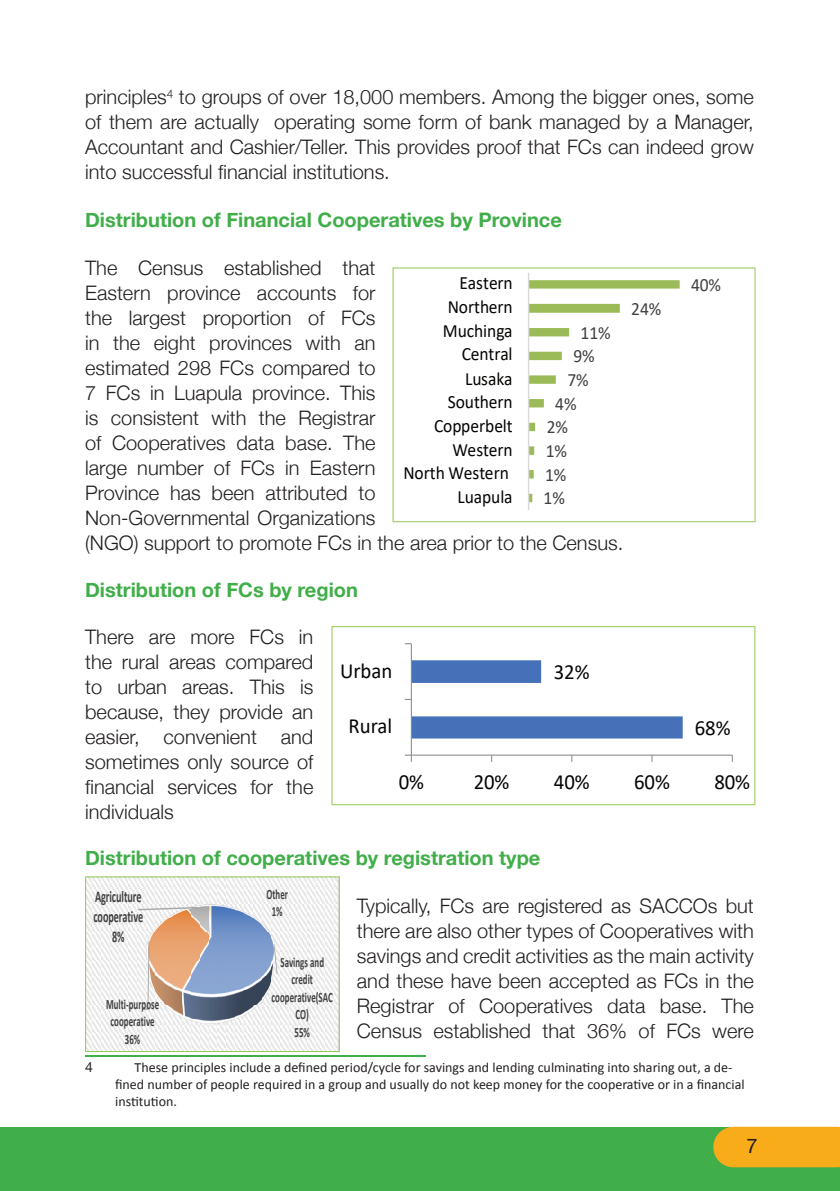
<style>
.page{position:relative;width:840px;height:1191px;background:#fff}
.page>*{position:absolute;margin:0;border:0;box-sizing:border-box;transform-origin:0 0}
.t1{font:21.6px "Calibri";letter-spacing:-.005em;color:#040503;scale:.96 1}
.t2{font:300 20px/25px "Helvetica Neue";color:#231f20;text-align:justify}
.t3{font:700 20px "Helvetica Neue";color:#40ae49}
.t4{font:20px "Helvetica Neue";color:#231f20}
.t5{font:18.8px "Calibri";letter-spacing:-.005em;color:#040503;scale:.93 1}
.t6{font:18.8px "Calibri";color:#404040;scale:.93 1}
.t7{font:700 16.4px/19.6px "Calibri";letter-spacing:-.005em;color:#404040;text-align:center;scale:.62 1}
.t8{font:700 14.2px/17.6px "Calibri";letter-spacing:.005em;color:#404040;text-align:center;scale:.62 1}
.t9{font:14px/16.8px "Calibri";color:#231f20}
.t10{font:14px "Helvetica Neue";color:#231f20}
</style>
<div class="page">
<div style="left:0;top:1127px;width:839px;height:64px;background:#40ae49"></div>
<div style="left:713px;top:1126px;width:126px;height:41px;background:#f9ac19"></div>
<svg style="left:85px;top:876px;width:254px;height:176px"></svg>
<hr style="left:85px;top:1055px;width:340px;height:1px;background:#40ae49">
<svg style="left:392px;top:267px;width:363px;height:255px"></svg>
<svg style="left:331px;top:626px;width:424px;height:179px"></svg>
<p class="t2" style="left:85px;top:83px;width:670px">principles<sup>4</sup> to groups of over 18,000 members. Among the bigger ones, some of them are actually operating some form of bank managed by a Manager, Accountant and Cashier/Teller. This provides proof that FCs can indeed grow into successful financial institutions.</p>
<p class="t3" style="left:85px;top:204px;width:478px">Distribution of Financial Cooperatives by Province</p>
<p class="t2" style="left:85px;top:254px;width:539px;text-align:left">The Census established that<br>Eastern province accounts for<br>the largest proportion of FCs<br>in the eight provinces with an<br>estimated 298 FCs compared to<br>7 FCs in Luapula province. This<br>is consistent with the Registrar<br>of Cooperatives data base. The<br>large number of FCs in Eastern<br>Province has been attributed to<br>Non-Governmental Organizations<br>(NGO) support to promote FCs in the area prior to the Census.</p>
<p class="t3" style="left:85px;top:574px;width:274px">Distribution of FCs by region</p>
<p class="t2" style="left:85px;top:623px;width:230px">There are more FCs in the rural areas compared to urban areas. This is because, they provide an easier, convenient and sometimes only source of financial services for the individuals</p>
<p class="t3" style="left:85px;top:842px;width:456px">Distribution of cooperatives by registration type</p>
<p class="t5" style="left:459px;top:270px;width:58px">Eastern</p>
<p class="t6" style="left:690px;top:271px;width:34px">40%</p>
<p class="t5" style="left:447px;top:294px;width:71px">Northern</p>
<p class="t6" style="left:631px;top:296px;width:34px">24%</p>
<p class="t5" style="left:442px;top:317px;width:76px">Muchinga</p>
<p class="t6" style="left:580px;top:319px;width:34px">11%</p>
<p class="t5" style="left:461px;top:341px;width:56px">Central</p>
<p class="t6" style="left:573px;top:343px;width:24px">9%</p>
<p class="t5" style="left:465px;top:365px;width:53px">Lusaka</p>
<p class="t6" style="left:567px;top:367px;width:24px">7%</p>
<p class="t5" style="left:447px;top:389px;width:71px">Southern</p>
<p class="t6" style="left:555px;top:390px;width:24px">4%</p>
<p class="t5" style="left:434px;top:412px;width:86px">Copperbelt</p>
<p class="t6" style="left:546px;top:414px;width:24px">2%</p>
<p class="t5" style="left:452px;top:436px;width:66px">Western</p>
<p class="t6" style="left:545px;top:438px;width:24px">1%</p>
<p class="t5" style="left:403px;top:460px;width:115px">North Western</p>
<p class="t6" style="left:545px;top:461px;width:24px">1%</p>
<p class="t5" style="left:457px;top:483px;width:60px">Luapula</p>
<p class="t6" style="left:543px;top:485px;width:24px">1%</p>
<p class="t1" style="left:340px;top:655px;width:56px">Urban</p>
<p class="t1" style="left:553px;top:657px;width:39px">32%</p>
<p class="t1" style="left:348px;top:711px;width:47px">Rural</p>
<p class="t1" style="left:694px;top:712px;width:39px">68%</p>
<p class="t1" style="left:398px;top:767px;width:28px">0%</p>
<p class="t1" style="left:473px;top:767px;width:39px">20%</p>
<p class="t1" style="left:553px;top:767px;width:39px">40%</p>
<p class="t1" style="left:634px;top:767px;width:39px">60%</p>
<p class="t1" style="left:714px;top:767px;width:39px">80%</p>
<p class="t7" style="left:93px;top:886px;width:82px">Agriculture cooperative<br>8%</p>
<p class="t8" style="left:266px;top:885px;width:36px">Other<br>1%</p>
<p class="t2" style="left:356px;top:891px;width:398px">Typically, FCs are registered as SACCOs but there are also other types of Cooperatives with savings and credit activities as the main activity and these have been accepted as FCs in the Registrar of Cooperatives data base. The Census established that 36% of FCs were</p>
<p class="t8" style="left:271px;top:953px;width:100px">Savings and credit cooperative(SAC<br>CO)<br>55%</p>
<p class="t8" style="left:106px;top:995px;width:87px">Multi-purpose cooperative<br>36%</p>
<p class="t10" style="left:85px;top:1057px;width:9px">4</p>
<p class="t9" style="left:115px;top:1058px;width:630px;text-indent:19px">These principles include a defined period/cycle for savings and lending culminating into sharing out, a de&shy;fined number of people required in a group and usually do not keep money for the cooperative or in a financial institution.</p>
<p class="t4" style="left:746px;top:1131px;width:13px">7</p>
</div>
